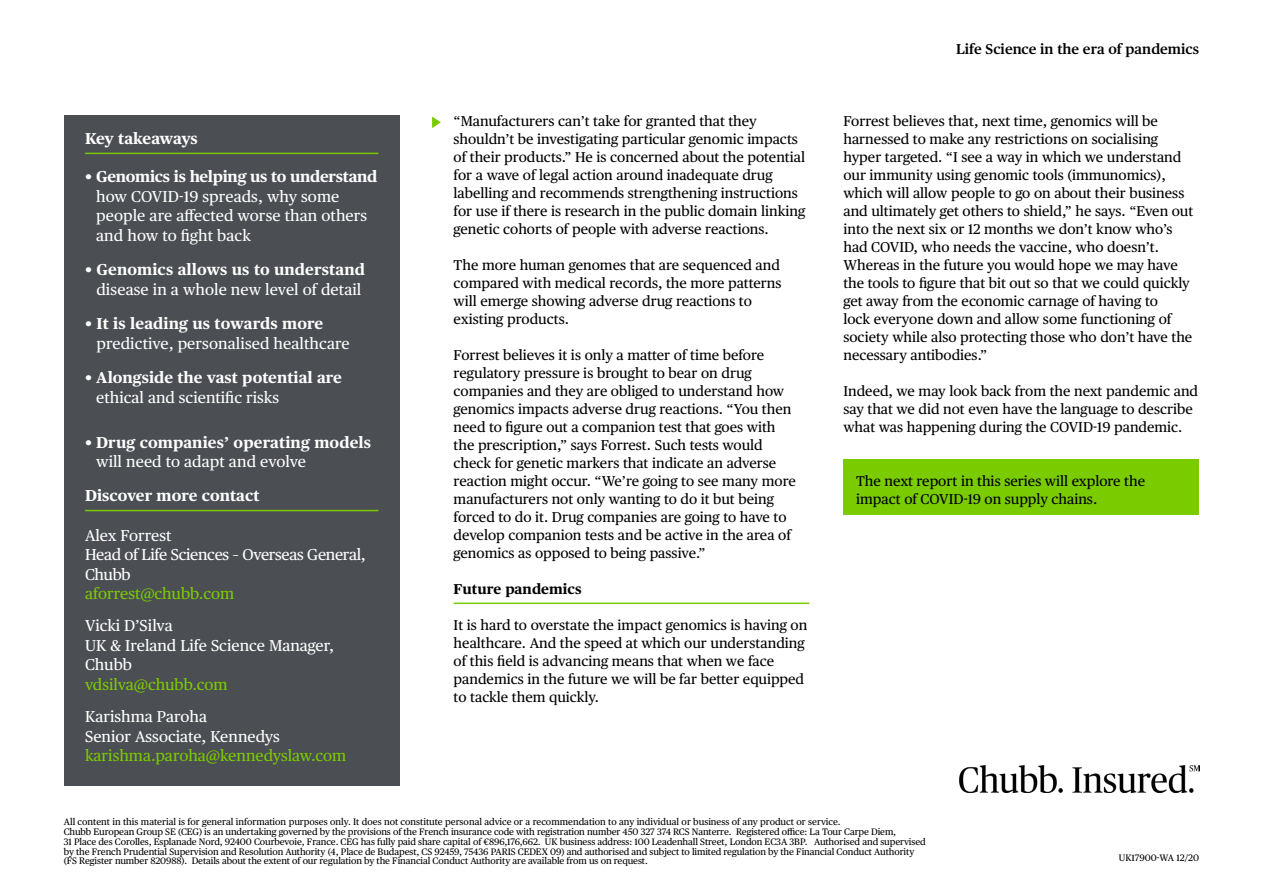
<style>
.page{position:relative;width:1263px;height:893px;background:#fff}
.page>*{position:absolute;margin:0;border:0;box-sizing:border-box;transform-origin:0 0}
.t1{font:15.75px/19.5px "Chubb Publico Text";color:#fff}
.t2{font:700 15.75px/19.5px "Chubb Publico Text";color:#fff}
.t3{font:15.75px/19.5px "Chubb Publico Text";letter-spacing:-.02em;color:#fff}
.t4{font:700 15.75px "Chubb Publico Text";letter-spacing:-.02em;color:#fff}
.t5{font:14.25px/18px "Chubb Publico Text";color:#000}
.t6{font:600 14.25px "Chubb Publico Text";color:#000}
.t7{font:700 14.25px "Chubb Publico Text";color:#000}
.t8{font:9.3px/9.8px "Chubb Publico Text";letter-spacing:-.01em;color:#000}
.s1{color:#4b4e53}
.s2{font-weight:700}
.s3{font-weight:400}
.s4{font-weight:400;color:#4b4e53}
.s5{color:#7acb00}
</style>
<div class="page">
<div style="left:64px;top:115px;width:336px;height:671px;background:#4b4e53"></div>
<hr style="left:85px;top:153px;width:293px;height:1px;background:#7acb00">
<img style="left:959px;top:765px;width:240px;height:27px">
<svg style="left:432px;top:116px;width:9px;height:12px"></svg>
<hr style="left:454px;top:603px;width:355px;height:1px;background:#7acb00">
<div style="left:843px;top:459px;width:356px;height:56px;background:#7acb00"></div>
<hr style="left:85px;top:510px;width:293px;height:1px;background:#7acb00">
<h6 class="t4" style="left:85px;top:126px;width:119px">Key takeaways<span class="s1">.</span></h6>
<h6 class="t1" style="left:96px;top:166px;width:283px;text-indent:-11px"><span class="s2">• Genomics is helping us to understand </span>how COVID-19 spreads, why some people are affected worse than others and how to fight back</h6>
<h6 class="t1" style="left:85px;top:259px;width:283px;text-align:right"><span class="s2">• Genomics allows us to understand </span>disease in a whole new level of detail<span class="s1">.</span></h6>
<h6 class="t1" style="left:96px;top:313px;width:260px;text-indent:-11px"><span class="s2">• It is leading us towards more </span>predictive, personalised healthcare<span class="s1">.</span></h6>
<h6 class="t2" style="left:96px;top:367px;width:247px;text-indent:-11px">• Alongside the vast potential are <span class="s3">ethical and scientific risks</span><span class="s4">.</span></h6>
<h6 class="t2" style="left:96px;top:431px;width:276px;text-indent:-11px">• Drug companies’ operating models <span class="s3">will need to adapt and evolve</span></h6>
<h6 class="t2" style="left:85px;top:485px;width:181px">Discover more contact<span class="s1">.</span></h6>
<h6 class="t3" style="left:85px;top:524px;width:282px">Alex Forrest<span class="s1">.<br></span>Head of Life Sciences – Overseas General,<br>Chubb<span class="s1">.<br></span><span class="s5">aforrest@chubb.com</span><span class="s1">.</span></h6>
<h6 class="t1" style="left:85px;top:615px;width:251px">Vicki D’Silva<br>UK &amp; Ireland Life Science Manager,<br>Chubb<br><span class="s5">vdsilva@chubb.com</span><span class="s1">.</span></h6>
<h6 class="t1" style="left:85px;top:706px;width:267px">Karishma Paroha<span class="s1">.<br></span>Senior Associate, Kennedys<span class="s1">. </span><span class="s5">karishma.paroha@kennedyslaw.com</span><span class="s1">.</span></h6>
<p class="t5" style="left:454px;top:111px;width:353px">“Manufacturers can’t take for granted that they shouldn’t be investigating particular genomic impacts of their products.” He is concerned about the potential for a wave of legal action around inadequate drug labelling and recommends strengthening instructions for use if there is research in the public domain linking genetic cohorts of people with adverse reactions.</p>
<p class="t5" style="left:454px;top:255px;width:330px">The more human genomes that are sequenced and compared with medical records, the more patterns will emerge showing adverse drug reactions to existing products.</p>
<p class="t5" style="left:454px;top:345px;width:344px">Forrest believes it is only a matter of time before regulatory pressure is brought to bear on drug companies and they are obliged to understand how genomics impacts adverse drug reactions. “You then need to figure out a companion test that goes with the prescription,” says Forrest. Such tests would check for genetic markers that indicate an adverse reaction might occur. “We’re going to see many more manufacturers not only wanting to do it but being forced to do it. Drug companies are going to have to develop companion tests and be active in the area of genomics as opposed to being passive.”</p>
<h3 class="t7" style="left:454px;top:578px;width:130px">Future pandemics</h3>
<p class="t5" style="left:454px;top:615px;width:355px">It is hard to overstate the impact genomics is having on healthcare. And the speed at which our understanding of this field is advancing means that when we face pandemics in the future we will be far better equipped to tackle them quickly.</p>
<p class="t6" style="left:956px;top:38px;width:245px">Life Science in the era of pandemics</p>
<p class="t5" style="left:843px;top:111px;width:351px">Forrest believes that, next time, genomics will be harnessed to make any restrictions on socialising hyper targeted. “I see a way in which we understand our immunity using genomic tools (immunomics), which will allow people to go on about their business and ultimately get others to shield,” he says. “Even out into the next six or 12 months we don’t know who’s had COVID, who needs the vaccine, who doesn’t.<br>Whereas in the future you would hope we may have the tools to figure that bit out so that we could quickly get away from the economic carnage of having to<br>lock everyone down and allow some functioning of society while also protecting those who don’t have the necessary antibodies.”</p>
<p class="t5" style="left:843px;top:381px;width:356px">Indeed, we may look back from the next pandemic and say that we did not even have the language to describe what was happening during the COVID-19 pandemic.</p>
<p class="t5" style="left:856px;top:471px;width:290px">The next report in this series will explore the impact of COVID-19 on supply chains.</p>
<p class="t8" style="left:64px;top:817px;width:778px">All content in this material is for general information purposes only. It does not constitute personal advice or a recommendation to any individual or business of any product or service.</p>
<p class="t8" style="left:64px;top:826px;width:863px">Chubb European Group SE (CEG) is an undertaking governed by the provisions of the French insurance code with registration number 450 327 374 RCS Nanterre. Registered office: La Tour Carpe Diem,<br>31 Place des Corolles, Esplanade Nord, 92400 Courbevoie, France. CEG has fully paid share capital of €896,176,662. UK business address: 100 Leadenhall Street, London EC3A 3BP. Authorised and supervised by the French Prudential Supervision and Resolution Authority (4, Place de Budapest, CS 92459, 75436 PARIS CEDEX 09) and authorised and subject to limited regulation by the Financial Conduct Authority (FS Register number 820988). Details about the extent of our regulation by the Financial Conduct Authority are available from us on request.</p>
<p class="t8" style="left:1119px;top:852px;width:82px">UK17900-WA 12/20</p>
</div>
